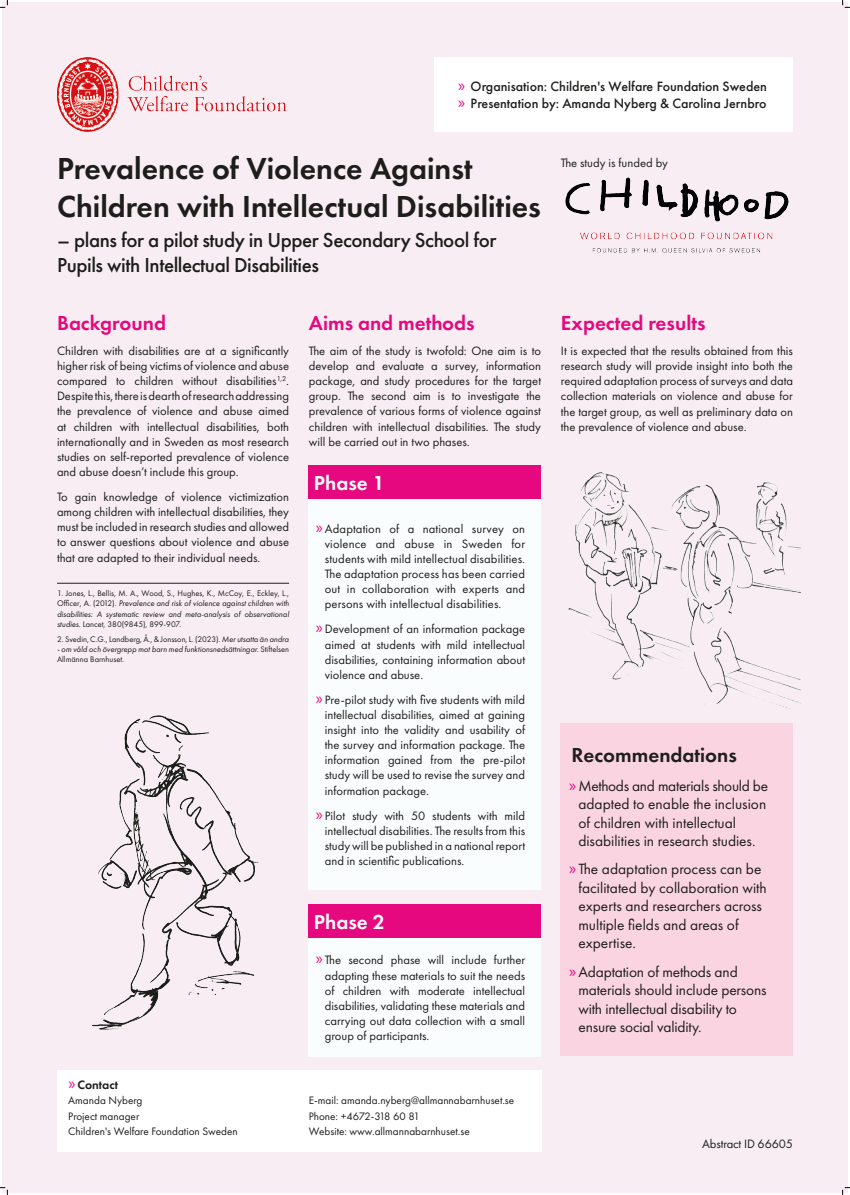
<style>
.page{position:relative;width:850px;height:1195px;background:#fff}
.page>*{position:absolute;margin:0;border:0;box-sizing:border-box;transform-origin:0 0}
.t1{font:600 31.5px/37.8px "Futura PT";color:#1d1d1b}
.t2{font:500 21px/25.2px "Futura PT";letter-spacing:-.02em;color:#1d1d1b}
.t3{font:600 21px "Futura PT";color:#e5087e}
.t4{font:600 21px "Futura PT";color:#1e1e1c}
.t5{font:600 21px "Futura PT";color:#fafdfe}
.t6{font:15.4px/18.5px "Futura PT";color:#1d1d1b}
.t7{font:500 14px "Futura PT";color:#1d1d1b}
.Brödtext{font:12.6px/15.1px "Futura PT";color:#1d1d1b;text-align:justify}
.t8{font:600 12.6px "Futura PT";color:#1d1d1b}
.Brödtext-2{font:11.2px "Futura PT";color:#1d1d1b}
.Brödtext-3{font:italic 8.4px/10.1px "Futura PT";color:#1d1d1b;text-align:justify}
.Brödtext-4{font:8.4px "Futura PT";color:#1d1d1b}
.s1{font-family:"Myriad Pro";font-weight:400;font-size:16.8px;color:#e5087e}
.s2{font-style:normal}
.s3{font-style:italic}
.s4{font-family:"Myriad Pro";font-size:16.8px;color:#e5087e}
</style>
<div class="page">
<div style="left:2px;top:2px;width:845px;height:1190px;background:#f7edf3"></div>
<div style="left:434px;top:57px;width:358px;height:75px;background:#fff"></div>
<img style="left:57px;top:57px;width:230px;height:75px">
<img style="left:565px;top:178px;width:222px;height:74px">
<div style="left:560px;top:723px;width:232px;height:332px;background:#fad4e1"></div>
<img style="left:568px;top:472px;width:232px;height:236px">
<img style="left:92px;top:715px;width:167px;height:315px">
<div style="left:309px;top:465px;width:231px;height:34px;background:#e5087e"></div>
<div style="left:309px;top:499px;width:231px;height:390px;background:#fafdfe"></div>
<div style="left:309px;top:904px;width:231px;height:34px;background:#e5087e"></div>
<div style="left:309px;top:938px;width:231px;height:118px;background:#fafdfe"></div>
<hr style="left:57px;top:583px;width:232px;height:1px;background:#1d1d1b">
<div style="left:57px;top:1070px;width:483px;height:81px;background:#fff"></div>
<svg style="left:0;top:0;width:8px;height:8px"></svg>
<svg style="left:0;top:1187px;width:8px;height:7px"></svg>
<svg style="left:842px;top:0;width:7px;height:8px"></svg>
<svg style="left:842px;top:1187px;width:7px;height:7px"></svg>
<p class="t7" style="left:458px;top:78px;width:310px"><span class="s1">»</span> Organisation: Children's Welfare Foundation Sweden</p>
<p class="t7" style="left:458px;top:95px;width:310px"><span class="s1">»</span> Presentation by: Amanda Nyberg &amp; Carolina Jernbro</p>
<p class="t1" style="left:57px;top:149px;width:485px">Prevalence of Violence Against<br>Children with Intellectual Disabilities</p>
<p class="t2" style="left:57px;top:227px;width:440px">– plans for a pilot study in Upper Secondary School for<br>Pupils with Intellectual Disabilities</p>
<p class="t3" style="left:57px;top:310px;width:110px">Background</p>
<p class="Brödtext" style="left:57px;top:343px;width:233px">Children with disabilities are at a significantly higher risk of being victims of violence and abuse compared to children without disabilities<sup>1,2</sup>.<br>Despite this, there is dearth of research addressing the prevalence of violence and abuse aimed at children with intellectual disabilities, both internationally and in Sweden as most research studies on self-reported prevalence of violence and abuse doesn’t include this group.</p>
<p class="Brödtext" style="left:57px;top:489px;width:233px">To gain knowledge of violence victimization among children with intellectual disabilities, they must be included in research studies and allowed to answer questions about violence and abuse that are adapted to their individual needs.</p>
<p class="Brödtext-3" style="left:57px;top:588px;width:233px"><span class="s2">1. Jones, L., Bellis, M. A., Wood, S., Hughes, K., McCoy, E., Eckley, L., Officer, A. (2012).</span> Prevalence and risk of violence against children with disabilities: A systematic review and meta-analysis of observational studies<span class="s2">. Lancet, 380(9845), 899-907.</span></p>
<p class="Brödtext-4" style="left:57px;top:634px;width:233px">2. Svedin, C.G., Landberg, Å., &amp; Jonsson, L. (2023). <span class="s3">Mer utsatta än andra</span></p>
<p class="Brödtext-3" style="left:57px;top:643px;width:233px">- om våld och övergrepp mot barn med funktionsnedsättningar. <span class="s2">Stiftelsen<br>Allmänna Barnhuset.</span></p>
<p class="t8" style="left:68px;top:1076px;width:51px"><span class="s1">»</span>Contact</p>
<p class="Brödtext-2" style="left:68px;top:1093px;width:76px">Amanda Nyberg</p>
<p class="Brödtext-2" style="left:68px;top:1109px;width:72px">Project manager</p>
<p class="Brödtext-2" style="left:68px;top:1124px;width:171px">Children's Welfare Foundation Sweden</p>
<p class="t3" style="left:309px;top:310px;width:167px">Aims and methods</p>
<p class="Brödtext" style="left:309px;top:343px;width:233px">The aim of the study is twofold: One aim is to develop and evaluate a survey, information package, and study procedures for the target group. The second aim is to investigate the prevalence of various forms of violence against children with intellectual disabilities. The study will be carried out in two phases.</p>
<p class="t5" style="left:314px;top:470px;width:72px">Phase 1</p>
<p class="Brödtext" style="left:324px;top:521px;width:202px;text-indent:-9px"><span class="s4">»</span>Adaptation of a national survey on violence and abuse in Sweden for students with mild intellectual disabilities.<br>The adaptation process has been carried out in collaboration with experts and persons with intellectual disabilities.</p>
<p class="Brödtext" style="left:324px;top:621px;width:202px;text-indent:-9px"><span class="s4">»</span>Development of an information package aimed at students with mild intellectual disabilities, containing information about violence and abuse.</p>
<p class="Brödtext" style="left:324px;top:692px;width:202px;text-indent:-9px"><span class="s4">»</span> Pre-pilot study with five students with mild intellectual disabilities, aimed at gaining insight into the validity and usability of the survey and information package. The information gained from the pre-pilot study will be used to revise the survey and information package.</p>
<p class="Brödtext" style="left:324px;top:807px;width:202px;text-indent:-9px"><span class="s4">»</span> Pilot study with 50 students with mild intellectual disabilities. The results from this study will be published in a national report and in scientific publications.</p>
<p class="t5" style="left:314px;top:909px;width:72px">Phase 2</p>
<p class="Brödtext" style="left:324px;top:952px;width:202px;text-indent:-9px"><span class="s4">»</span> The second phase will include further adapting these materials to suit the needs of children with moderate intellectual disabilities, validating these materials and carrying out data collection with a small group of participants.</p>
<p class="Brödtext-2" style="left:309px;top:1093px;width:207px">E-mail: amanda.nyberg@allmannabarnhuset.se</p>
<p class="Brödtext-2" style="left:309px;top:1109px;width:112px">Phone: +4672-318 60 81</p>
<p class="Brödtext-2" style="left:309px;top:1124px;width:162px">Website: www.allmannabarnhuset.se</p>
<p class="Brödtext" style="left:560px;top:155px;width:109px">The study is funded by</p>
<p class="t3" style="left:560px;top:310px;width:146px">Expected results</p>
<p class="Brödtext" style="left:560px;top:343px;width:233px">It is expected that the results obtained from this research study will provide insight into both the required adaptation process of surveys and data collection materials on violence and abuse for the target group, as well as preliminary data on the prevalence of violence and abuse.</p>
<p class="t4" style="left:571px;top:742px;width:167px">Recommendations</p>
<p class="t6" style="left:578px;top:776px;width:191px;text-indent:-9px"><span class="s4">»</span>Methods and materials should be adapted to enable the inclusion of children with intellectual disabilities in research studies.</p>
<p class="t6" style="left:578px;top:860px;width:190px;text-indent:-9px"><span class="s4">»</span> The adaptation process can be facilitated by collaboration with experts and researchers across multiple fields and areas of expertise.</p>
<p class="t6" style="left:578px;top:962px;width:189px;text-indent:-9px"><span class="s4">»</span>Adaptation of methods and materials should include persons with intellectual disability to ensure social validity.</p>
<p class="Brödtext" style="left:702px;top:1135px;width:92px">Abstract ID 66605</p>
</div>
